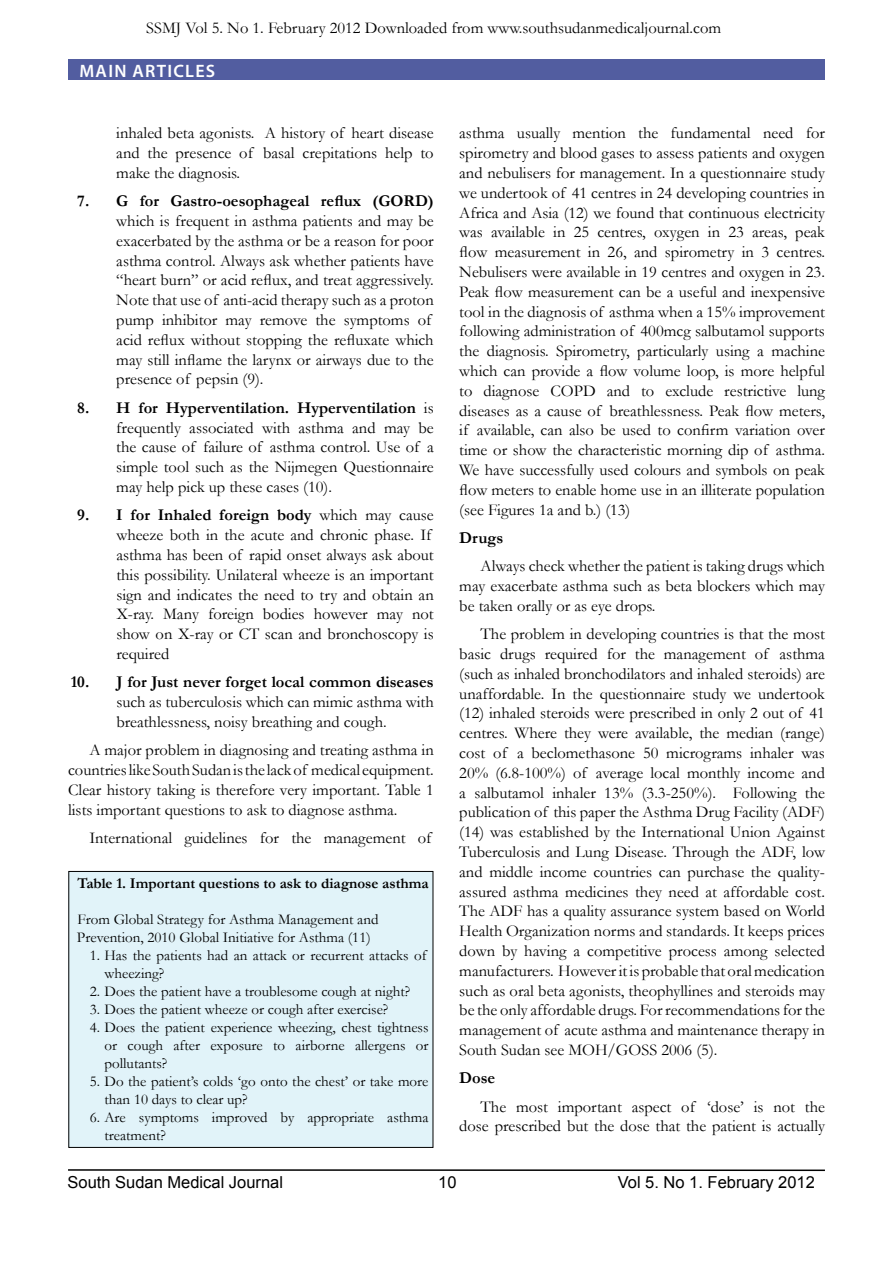
<style>
.page{position:relative;width:893px;height:1263px;background:#fff}
.page>*{position:absolute;margin:0;border:0;box-sizing:border-box;transform-origin:0 0}
.t1{font:600 18px "Myriad Pro";color:#fff}
.t2{font:16.5px/19.8px "Garamond";color:#000;text-align:justify}
.t3{font:700 16.5px "Garamond";color:#000}
.t4{font:16.5px "Arial";color:#000}
.t5{font:15px/18px "Garamond";color:#000}
.t6{font:700 15px "Garamond";color:#000}
.s1{font-weight:700}
</style>
<div class="page">
<hr style="left:68px;top:1169px;width:757px;height:2px;background:#000">
<div style="left:68px;top:60px;width:757px;height:20px;background:#525da0"></div>
<div style="left:69px;top:871px;width:364px;height:276px;background:#e1f3f9"></div>
<p class="t2" style="left:146px;top:17px;width:576px">SSMJ Vol 5. No 1. February 2012 Downloaded from www.southsudanmedicaljournal.com</p>
<p class="t1" style="left:80px;top:59px;width:27px">MAIN</p>
<p class="t1" style="left:132px;top:59px;width:12px">ARTICLES</p>
<p class="t2" style="left:116px;top:123px;width:319px">inhaled beta agonists. A history of heart disease and the presence of basal crepitations help to make the diagnosis.</p>
<p class="t3" style="left:77px;top:190px;width:358px">7. G for Gastro-oesophageal reflux (GORD)</p>
<p class="t2" style="left:116px;top:211px;width:319px;text-align:left">which is frequent in asthma patients and may be exacerbated by the asthma or be a reason for poor asthma control. Always ask whether patients have “heart burn” or acid reflux, and treat aggressively.<br>Note that use of anti-acid therapy such as a proton pump inhibitor may remove the symptoms of acid reflux without stopping the refluxate which may still inflame the larynx or airways due to the presence of pepsin (9).</p>
<p class="t2" style="left:116px;top:397px;width:319px;text-indent:-39px"><span class="s1">8. H for Hyperventilation. Hyperventilation</span> is frequently associated with asthma and may be the cause of failure of asthma control. Use of a simple tool such as the Nijmegen Questionnaire may help pick up these cases (10).</p>
<p class="t2" style="left:116px;top:505px;width:319px;text-align:left;text-indent:-39px"><span class="s1">9. I for Inhaled foreign body</span> which may cause wheeze both in the acute and chronic phase. If asthma has been of rapid onset always ask about this possibility. Unilateral wheeze is an important sign and indicates the need to try and obtain an X-ray. Many foreign bodies however may not show on X-ray or CT scan and bronchoscopy is required</p>
<p class="t3" style="left:71px;top:671px;width:364px">10. J for Just never forget local common diseases</p>
<p class="t2" style="left:116px;top:691px;width:319px">such as tuberculosis which can mimic asthma with breathlessness, noisy breathing and cough.</p>
<p class="t2" style="left:68px;top:740px;width:367px;text-indent:21px">A major problem in diagnosing and treating asthma in countries like South Sudan is the lack of medical equipment.<br>Clear history taking is therefore very important. Table 1 lists important questions to ask to diagnose asthma.</p>
<p class="t2" style="left:89px;top:827px;width:344px">International guidelines for the management of</p>
<p class="t6" style="left:77px;top:873px;width:353px">Table 1. Important questions to ask to diagnose asthma</p>
<p class="t5" style="left:77px;top:910px;width:303px">From Global Strategy for Asthma Management and<br>Prevention, 2010 Global Initiative for Asthma (11)</p>
<p class="t5" style="left:104px;top:946px;width:324px;text-indent:-15px">1. Has the patients had an attack or recurrent attacks of wheezing?</p>
<p class="t5" style="left:90px;top:982px;width:322px">2. Does the patient have a troublesome cough at night?</p>
<p class="t5" style="left:90px;top:1000px;width:300px">3. Does the patient wheeze or cough after exercise?</p>
<p class="t5" style="left:104px;top:1018px;width:326px;text-align:justify;text-indent:-15px">4. Does the patient experience wheezing, chest tightness or cough after exposure to airborne allergens or pollutants?</p>
<p class="t5" style="left:104px;top:1072px;width:325px;text-indent:-15px">5. Do the patient’s colds ‘go onto the chest’ or take more than 10 days to clear up?</p>
<p class="t5" style="left:104px;top:1108px;width:326px;text-indent:-15px">6. Are symptoms improved by appropriate asthma treatment?</p>
<p class="t2" style="left:459px;top:123px;width:367px">asthma usually mention the fundamental need for spirometry and blood gases to assess patients and oxygen and nebulisers for management. In a questionnaire study we undertook of 41 centres in 24 developing countries in Africa and Asia (12) we found that continuous electricity was available in 25 centres, oxygen in 23 areas, peak flow measurement in 26, and spirometry in 3 centres.<br>Nebulisers were available in 19 centres and oxygen in 23.<br>Peak flow measurement can be a useful and inexpensive tool in the diagnosis of asthma when a 15% improvement following administration of 400mcg salbutamol supports the diagnosis. Spirometry, particularly using a machine which can provide a flow volume loop, is more helpful to diagnose COPD and to exclude restrictive lung diseases as a cause of breathlessness. Peak flow meters, if available, can also be used to confirm variation over time or show the characteristic morning dip of asthma.<br>We have successfully used colours and symbols on peak flow meters to enable home use in an illiterate population (see Figures 1a and b.) (13)</p>
<p class="t3" style="left:459px;top:526px;width:46px">Drugs</p>
<p class="t2" style="left:459px;top:556px;width:367px;text-indent:21px">Always check whether the patient is taking drugs which may exacerbate asthma such as beta blockers which may be taken orally or as eye drops.</p>
<p class="t2" style="left:459px;top:624px;width:367px;text-indent:21px">The problem in developing countries is that the most basic drugs required for the management of asthma (such as inhaled bronchodilators and inhaled steroids) are unaffordable. In the questionnaire study we undertook (12) inhaled steroids were prescribed in only 2 out of 41 centres. Where they were available, the median (range) cost of a beclomethasone 50 micrograms inhaler was 20% (6.8-100%) of average local monthly income and a salbutamol inhaler 13% (3.3-250%). Following the publication of this paper the Asthma Drug Facility (ADF) (14) was established by the International Union Against Tuberculosis and Lung Disease. Through the ADF, low and middle income countries can purchase the quality&shy;assured asthma medicines they need at affordable cost.<br>The ADF has a quality assurance system based on World Health Organization norms and standards. It keeps prices down by having a competitive process among selected manufacturers. However it is probable that oral medication such as oral beta agonists, theophyllines and steroids may be the only affordable drugs. For recommendations for the management of acute asthma and maintenance therapy in South Sudan see MOH/GOSS 2006 (5).</p>
<p class="t3" style="left:459px;top:1067px;width:38px">Dose</p>
<p class="t2" style="left:459px;top:1096px;width:367px;text-align:right">The most important aspect of ‘dose’ is not the dose prescribed but the dose that the patient is actually</p>
<p class="t4" style="left:68px;top:1172px;width:217px">South Sudan Medical Journal</p>
<p class="t4" style="left:618px;top:1172px;width:199px">Vol 5. No 1. February 2012</p>
<p class="t4" style="left:438px;top:1172px;width:20px">10</p>
</div>
